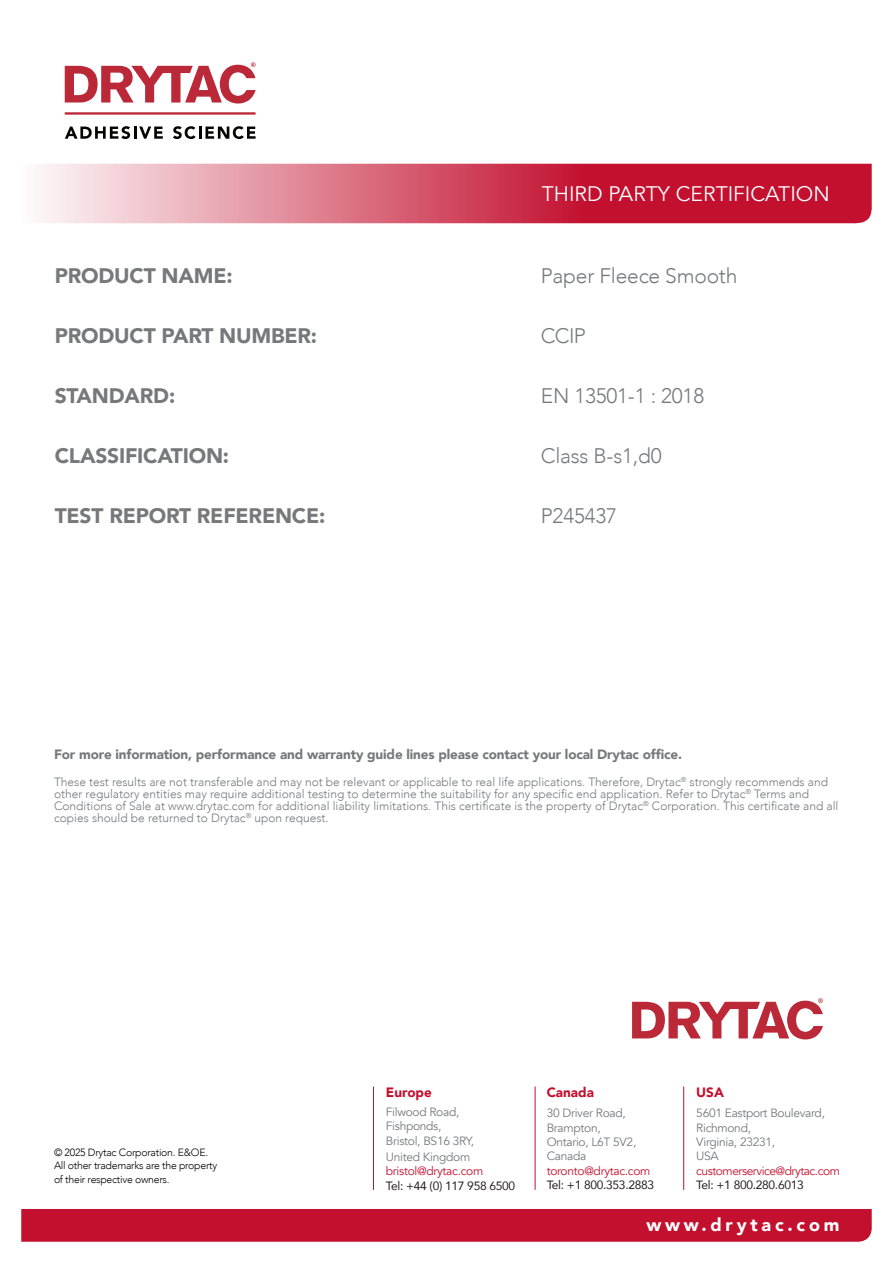
<style>
.page{position:relative;width:893px;height:1263px;background:#fff}
.page>*{position:absolute;margin:0;border:0;box-sizing:border-box;transform-origin:0 0}
.t1{font:900 21px "Avenir";letter-spacing:-.01em;color:#76787b}
.t2{font:300 21px "Avenir";letter-spacing:-.01em;color:#76787b}
.t3{font:21px "Avenir";color:#fff}
.t4{font:900 18px "Avenir";letter-spacing:.21em;color:#fff}
.t5{font:900 13.5px "Avenir";letter-spacing:-.01em;color:#76787b}
.t6{font:900 13.5px "Avenir";color:#c3102f}
.t7{font:300 12px/12px "Avenir";color:#76787b}
.t8{font:12px "Avenir";letter-spacing:-.025em;color:#76787b}
.t9{font:12px "Avenir";letter-spacing:-.025em;color:#c3102f}
.t10{font:12px "Avenir";letter-spacing:-.025em;color:#231f20}
.t11{font:300 10.5px/13.5px "Avenir";letter-spacing:-.025em;color:#000}
</style>
<div class="page">
<div style="left:21px;top:1209px;width:851px;height:33px;background:#c3102f"></div>
<svg style="left:41px;top:164px;width:831px;height:60px;background:#d65d72"></svg>
<hr style="left:373px;top:1086px;width:1px;height:104px;background:#c3102f">
<hr style="left:535px;top:1086px;width:1px;height:104px;background:#c3102f">
<hr style="left:683px;top:1086px;width:1px;height:104px;background:#c3102f">
<svg style="left:65px;top:62px;width:191px;height:42px"></svg>
<svg style="left:65px;top:126px;width:98px;height:13px"></svg>
<svg style="left:173px;top:126px;width:83px;height:13px"></svg>
<hr style="left:65px;top:112px;width:191px;height:3px;background:#bb2938">
<svg style="left:632px;top:998px;width:191px;height:41px"></svg>
<hr style="left:632px;top:1048px;width:191px;height:1px;background:#bb2938">
<p class="t3" style="left:542px;top:181px;width:289px">THIRD PARTY CERTIFICATION</p>
<p class="t1" style="left:55px;top:258px;width:179px">PRODUCT NAME:</p>
<p class="t2" style="left:541px;top:263px;width:198px">Paper Fleece Smooth</p>
<p class="t1" style="left:55px;top:318px;width:264px">PRODUCT PART NUMBER:</p>
<p class="t2" style="left:541px;top:323px;width:47px">CCIP</p>
<p class="t1" style="left:55px;top:378px;width:122px">STANDARD:</p>
<p class="t2" style="left:541px;top:383px;width:165px">EN 13501-1 : 2018</p>
<p class="t1" style="left:55px;top:438px;width:176px">CLASSIFICATION:</p>
<p class="t2" style="left:541px;top:443px;width:122px">Class B-s1,d0</p>
<p class="t1" style="left:55px;top:498px;width:272px">TEST REPORT REFERENCE:</p>
<p class="t2" style="left:541px;top:503px;width:78px">P245437</p>
<p class="t5" style="left:54px;top:743px;width:629px">For more information, performance and warranty guide lines please contact your local Drytac office.</p>
<p class="t7" style="left:54px;top:776px;width:786px">These test results are not transferable and may not be relevant or applicable to real life applications. Therefore, Drytac<sup>®</sup> strongly recommends and other regulatory entities may require additional testing to determine the suitability for any specific end application. Refer to Drytac<sup>®</sup> Terms and Conditions of Sale at www.drytac.com for additional liability limitations. This certificate is the property of Drytac<sup>®</sup> Corporation. This certificate and all copies should be returned to Drytac<sup>®</sup> upon request.</p>
<p class="t11" style="left:54px;top:1145px;width:165px">© 2025 Drytac Corporation. E&amp;OE.<br>All other trademarks are the property of their respective owners.</p>
<p class="t6" style="left:386px;top:1080px;width:47px">Europe</p>
<p class="t8" style="left:386px;top:1104px;width:75px">Filwood Road,</p>
<p class="t8" style="left:386px;top:1119px;width:57px">Fishponds,</p>
<p class="t8" style="left:386px;top:1133px;width:90px">Bristol, BS16 3RY,</p>
<p class="t8" style="left:386px;top:1149px;width:86px">United Kingdom</p>
<p class="t9" style="left:386px;top:1164px;width:99px">bristol@drytac.com</p>
<p class="t10" style="left:386px;top:1176px;width:131px">Tel: +44 (0) 117 958 6500</p>
<p class="t6" style="left:547px;top:1080px;width:49px">Canada</p>
<p class="t8" style="left:547px;top:1106px;width:81px">30 Driver Road,</p>
<p class="t8" style="left:547px;top:1120px;width:56px">Brampton,</p>
<p class="t8" style="left:547px;top:1135px;width:91px">Ontario, L6T 5V2,</p>
<p class="t8" style="left:547px;top:1149px;width:41px">Canada</p>
<p class="t9" style="left:547px;top:1163px;width:105px">toronto@drytac.com</p>
<p class="t10" style="left:547px;top:1175px;width:109px">Tel: +1 800.353.2883</p>
<p class="t6" style="left:696px;top:1080px;width:29px">USA</p>
<p class="t8" style="left:696px;top:1106px;width:130px">5601 Eastport Boulevard,</p>
<p class="t8" style="left:696px;top:1120px;width:56px">Richmond,</p>
<p class="t8" style="left:696px;top:1135px;width:80px">Virginia, 23231,</p>
<p class="t8" style="left:696px;top:1149px;width:24px">USA</p>
<p class="t9" style="left:696px;top:1163px;width:145px">customerservice@drytac.com</p>
<p class="t10" style="left:696px;top:1175px;width:109px">Tel: +1 800.280.6013</p>
<p class="t4" style="left:646px;top:1209px;width:195px">www.drytac.com</p>
</div>
